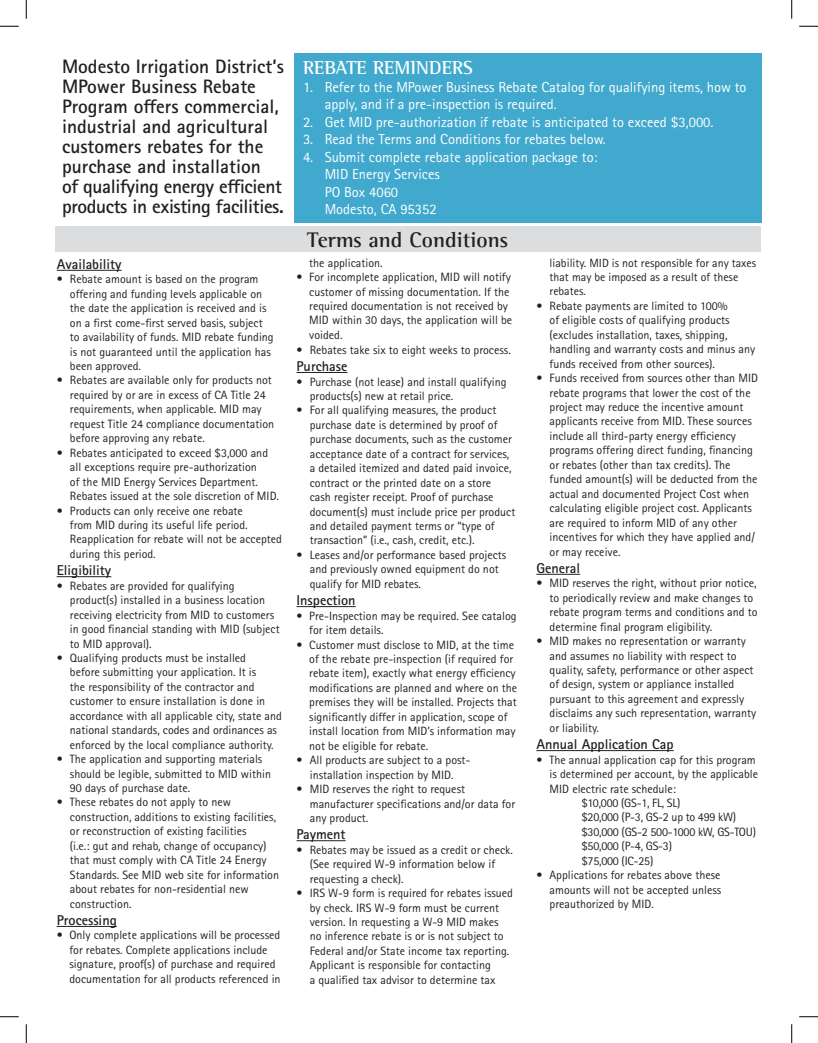
<style>
.page{position:relative;width:818px;height:1043px;background:#fff}
.page>*{position:absolute;margin:0;border:0;box-sizing:border-box;transform-origin:0 0}
.t1{font:700 21.62px "Rotis Semi Serif";color:#231f20}
.t2{font:700 19.5px/19.9px "Rotis Sans Serif Std";color:#231f20}
.t3{font:700 19.25px "Rotis Semi Serif";color:#fff}
.t4{font:14.5px/17.5px "Rotis Sans Serif Std";color:#fff}
.t5{font:700 14.25px "Rotis Sans Serif Std";color:#231f20}
.t6{font:12px/14.5px "Rotis Sans Serif Std";color:#231f20}
.t7{font:12px "Rotis Sans Serif Std";letter-spacing:-.02em;color:#231f20}
.t8{font:11.88px/14.4px "Rotis Sans Serif Std";color:#231f20}
.s1{font-size:12px}
</style>
<div class="page">
<div style="left:55px;top:226px;width:705px;height:26px;background:#dcdddf"></div>
<div style="left:294px;top:52px;width:467px;height:170px;background:#42a9ce"></div>
<hr style="left:57px;top:270px;width:65px;height:1px;background:#231f20">
<hr style="left:57px;top:576px;width:54px;height:1px;background:#231f20">
<hr style="left:57px;top:926px;width:60px;height:1px;background:#231f20">
<hr style="left:296px;top:372px;width:51px;height:1px;background:#231f20">
<hr style="left:296px;top:606px;width:59px;height:1px;background:#231f20">
<hr style="left:296px;top:840px;width:49px;height:1px;background:#231f20">
<hr style="left:536px;top:574px;width:44px;height:1px;background:#231f20">
<hr style="left:536px;top:750px;width:137px;height:1px;background:#231f20">
<svg style="left:0;top:25px;width:19px;height:2px"></svg>
<svg style="left:799px;top:25px;width:19px;height:2px"></svg>
<svg style="left:0;top:1016px;width:19px;height:1px"></svg>
<svg style="left:799px;top:1016px;width:19px;height:1px"></svg>
<svg style="left:25px;top:0;width:2px;height:19px"></svg>
<svg style="left:25px;top:1024px;width:2px;height:18px"></svg>
<svg style="left:791px;top:0;width:1px;height:19px"></svg>
<svg style="left:791px;top:1024px;width:1px;height:18px"></svg>
<p class="t2" style="left:62px;top:57px;width:223px">Modesto Irrigation District’s<br>MPower Business Rebate<br>Program offers commercial, industrial and agricultural customers rebates for the purchase and installation<br>of qualifying energy efficient products in existing facilities.</p>
<p class="t5" style="left:57px;top:255px;width:66px">Availability</p>
<p class="t6" style="left:70px;top:272px;width:205px;text-indent:-13px">• Rebate amount is based on the program offering and funding levels applicable on the date the application is received and is on a first come-first served basis, subject to availability of funds. MID rebate funding is not guaranteed until the application has been approved.</p>
<p class="t6" style="left:70px;top:373px;width:206px;text-indent:-13px">• Rebates are available only for products not required by or are in excess of CA Title 24 requirements, when applicable. MID may request Title 24 compliance documentation before approving any rebate.</p>
<p class="t6" style="left:70px;top:445px;width:210px;text-indent:-13px">• Rebates anticipated to exceed $3,000 and all exceptions require pre-authorization<br>of the MID Energy Services Department.<br>Rebates issued at the sole discretion of MID.</p>
<p class="t6" style="left:70px;top:503px;width:213px;text-indent:-13px">• Products can only receive one rebate<br>from MID during its useful life period.<br>Reapplication for rebate will not be accepted during this period.</p>
<p class="t5" style="left:57px;top:561px;width:56px">Eligibility</p>
<p class="t6" style="left:70px;top:578px;width:211px;text-indent:-13px">• Rebates are provided for qualifying product(s) installed in a business location receiving electricity from MID to customers in good financial standing with MID (subject to MID approval).</p>
<p class="t6" style="left:70px;top:650px;width:213px;text-indent:-13px">• Qualifying products must be installed<br>before submitting your application. It is<br>the responsibility of the contractor and customer to ensure installation is done in accordance with all applicable city, state and national standards, codes and ordinances as enforced by the local compliance authority.</p>
<p class="t6" style="left:70px;top:751px;width:202px;text-indent:-13px">• The application and supporting materials should be legible, submitted to MID within<br>90 days of purchase date.</p>
<p class="t6" style="left:70px;top:795px;width:211px;text-indent:-13px">• These rebates do not apply to new construction, additions to existing facilities, or reconstruction of existing facilities<br>(i.e.: gut and rehab, change of occupancy) that must comply with CA Title 24 Energy Standards. See MID web site for information about rebates for non-residential new construction.</p>
<p class="t5" style="left:57px;top:911px;width:62px">Processing</p>
<p class="t6" style="left:69px;top:928px;width:213px;text-indent:-13px">• Only complete applications will be processed for rebates. Complete applications include signature, proof(s) of purchase and required documentation for all products referenced in</p>
<p class="t3" style="left:303px;top:56px;width:171px">REBATE REMINDERS</p>
<p class="t4" style="left:325px;top:78px;width:423px;text-indent:-22px">1. Refer to the MPower Business Rebate Catalog for qualifying items, how to apply, and if a pre-inspection is required.</p>
<p class="t4" style="left:303px;top:113px;width:412px">2. Get MID pre-authorization if rebate is anticipated to exceed $3,000.</p>
<p class="t4" style="left:303px;top:130px;width:304px">3. Read the Terms and Conditions for rebates below.</p>
<p class="t4" style="left:325px;top:148px;width:274px;text-indent:-22px">4. Submit complete rebate application package to:<br>MID Energy Services<br>PO Box 4060<br>Modesto, CA 95352</p>
<p class="t1" style="left:307px;top:226px;width:203px">Terms and Conditions</p>
<p class="t6" style="left:309px;top:255px;width:75px">the application.</p>
<p class="t6" style="left:309px;top:270px;width:204px;text-indent:-13px">• For incomplete application, MID will notify customer of missing documentation. If the required documentation is not received by MID within 30 days, the application will be voided.</p>
<p class="t6" style="left:296px;top:342px;width:216px">• Rebates take six to eight weeks to process.</p>
<p class="t5" style="left:296px;top:357px;width:52px">Purchase</p>
<p class="t6" style="left:310px;top:374px;width:198px;text-indent:-13px">• Purchase (not lease) and install qualifying products(s) new at retail price.</p>
<p class="t6" style="left:310px;top:403px;width:207px;text-indent:-13px">• For all qualifying measures, the product purchase date is determined by proof of purchase documents, such as the customer acceptance date of a contract for services, a detailed itemized and dated paid invoice, contract or the printed date on a store cash register receipt. Proof of purchase document(s) must include price per product and detailed payment terms or “type of transaction” (i.e., cash, credit, etc.).</p>
<p class="t6" style="left:310px;top:547px;width:198px;text-indent:-13px">• Leases and/or performance based projects and previously owned equipment do not qualify for MID rebates.</p>
<p class="t5" style="left:296px;top:591px;width:61px">Inspection</p>
<p class="t6" style="left:309px;top:608px;width:209px;text-indent:-13px">• Pre-Inspection may be required. See catalog for item details.</p>
<p class="t6" style="left:309px;top:637px;width:209px;text-indent:-13px">• Customer must disclose to MID, at the time of the rebate pre-inspection (if required for rebate item), exactly what energy efficiency modifications are planned and where on the premises they will be installed. Projects that significantly differ in application, scope of install location from MID’s information may not be eligible for rebate.</p>
<p class="t6" style="left:296px;top:752px;width:175px;text-align:center">• All products are subject to a post&shy;installation inspection by MID.</p>
<p class="t6" style="left:310px;top:781px;width:207px;text-indent:-13px">• MID reserves the right to request manufacturer specifications and/or data for any product.</p>
<p class="t5" style="left:296px;top:825px;width:51px">Payment</p>
<p class="t6" style="left:310px;top:842px;width:204px;text-indent:-13px">• Rebates may be issued as a credit or check. (See required W-9 information below if requesting a check).</p>
<p class="t6" style="left:310px;top:885px;width:205px;text-indent:-13px">• IRS W-9 form is required for rebates issued by check. IRS W-9 form must be current version. In requesting a W-9 MID makes no inference rebate is or is not subject to Federal and/or State income tax reporting.<br>Applicant is responsible for contacting<br>a qualified tax advisor to determine tax</p>
<p class="t8" style="left:549px;top:255px;width:208px"><span class="s1">liability.</span> MID is not responsible for any taxes that may be imposed as a result of these rebates.</p>
<p class="t6" style="left:549px;top:298px;width:207px;text-indent:-13px">• Rebate payments are limited to 100%<br>of eligible costs of qualifying products (excludes installation, taxes, shipping, handling and warranty costs and minus any funds received from other sources).</p>
<p class="t6" style="left:549px;top:371px;width:210px;text-indent:-13px">• Funds received from sources other than MID rebate programs that lower the cost of the project may reduce the incentive amount applicants receive from MID. These sources include all third-party energy efficiency programs offering direct funding, financing or rebates (other than tax credits). The funded amount(s) will be deducted from the actual and documented Project Cost when calculating eligible project cost. Applicants are required to inform MID of any other incentives for which they have applied and/ or may receive.</p>
<p class="t5" style="left:536px;top:559px;width:45px">General</p>
<p class="t6" style="left:549px;top:576px;width:209px;text-indent:-13px">• MID reserves the right, without prior notice, to periodically review and make changes to rebate program terms and conditions and to determine final program eligibility.</p>
<p class="t6" style="left:549px;top:633px;width:208px;text-indent:-13px">• MID makes no representation or warranty and assumes no liability with respect to quality, safety, performance or other aspect of design, system or appliance installed pursuant to this agreement and expressly disclaims any such representation, warranty or liability.</p>
<p class="t5" style="left:536px;top:735px;width:139px">Annual Application Cap</p>
<p class="t6" style="left:536px;top:752px;width:221px">• The annual application cap for this program</p>
<p class="t6" style="left:549px;top:766px;width:210px">is determined per account, by the applicable</p>
<p class="t6" style="left:549px;top:781px;width:128px">MID electric rate schedule:</p>
<p class="t7" style="left:581px;top:795px;width:101px">$10,000 (GS-1, FL, SL)</p>
<p class="t7" style="left:581px;top:810px;width:156px">$20,000 (P-3, GS-2 up to 499 kW)</p>
<p class="t7" style="left:581px;top:824px;width:176px">$30,000 (GS-2 500-1000 kW, GS-TOU)</p>
<p class="t6" style="left:581px;top:839px;width:92px">$50,000 (P-4, GS-3)</p>
<p class="t6" style="left:581px;top:853px;width:73px">$75,000 (IC-25)</p>
<p class="t6" style="left:549px;top:867px;width:173px;text-align:justify;text-indent:-13px">• Applications for rebates above these amounts will not be accepted unless preauthorized by MID.</p>
</div>
